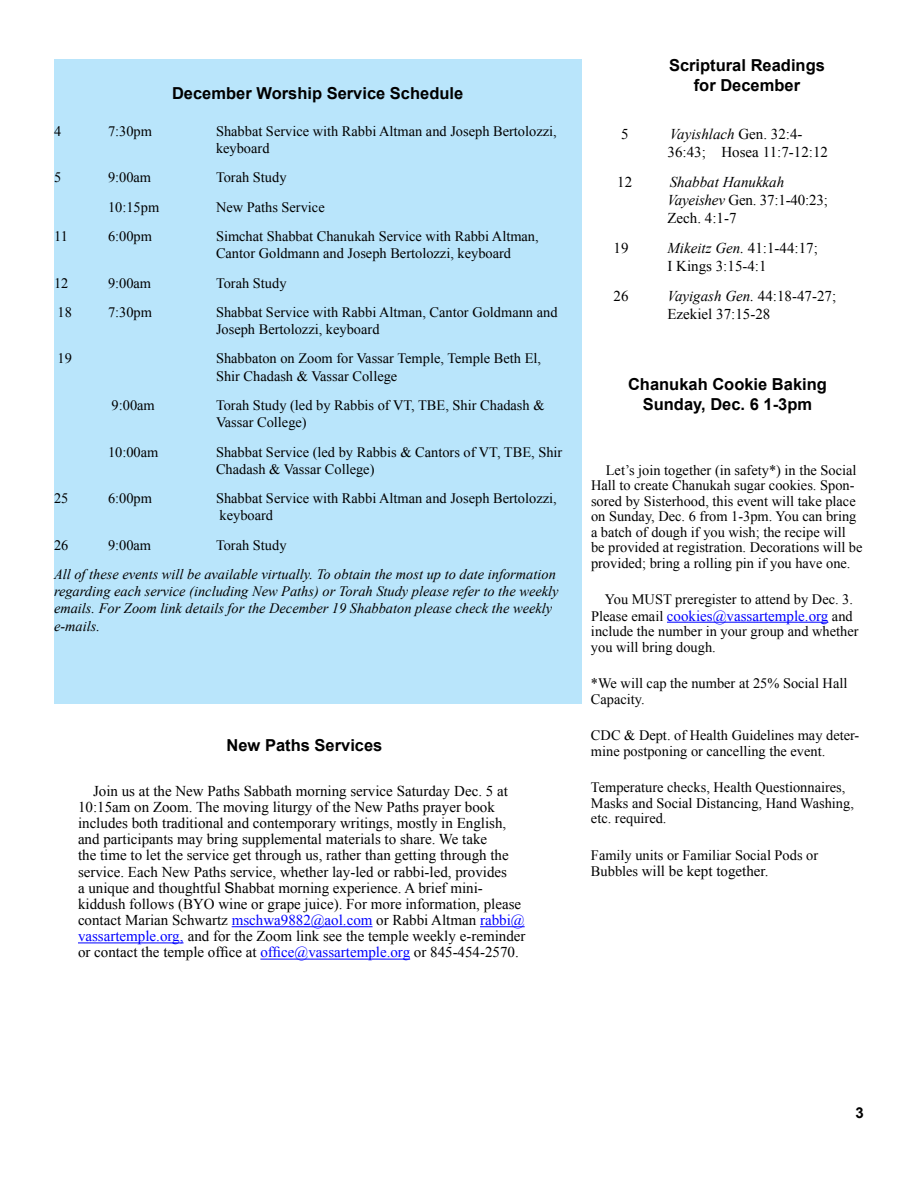
<style>
.page{position:relative;width:918px;height:1188px;background:#fff}
.page>*{position:absolute;margin:0;border:0;box-sizing:border-box;transform-origin:0 0}
.t1{font:700 16.5px/19.8px "Arial";color:#000;text-align:center}
.t2{font:15px/16.2px "Times New Roman";color:#000}
.t3{font:15px "Times New Roman";color:#00f}
.t4{font:700 15px "Arial";color:#000}
.t5{font:14.4px/15.6px "Times New Roman";color:#000}
.t6{font:italic 14.4px/17.2px "Times New Roman";color:#000}
.s1{font-family:"Arial"}
.s2{color:#00f}
.s3{font-style:italic}
.s4{font-size:14.4px;color:#000}
.s5{font-size:14.4px}
</style>
<div class="page">
<div style="left:54px;top:59px;width:527px;height:645px;background:#b9e5fb"></div>
<hr style="left:232px;top:926px;width:141px;height:1px;background:#00f">
<hr style="left:480px;top:926px;width:45px;height:1px;background:#00f">
<hr style="left:78px;top:943px;width:106px;height:1px;background:#00f">
<hr style="left:260px;top:959px;width:150px;height:1px;background:#00f">
<hr style="left:667px;top:622px;width:161px;height:1px;background:#00f">
<p class="t1" style="left:172px;top:83px;width:293px">December Worship Service Schedule</p>
<p class="t5" style="left:54px;top:123px;width:9px">4</p>
<p class="t5" style="left:108px;top:123px;width:46px">7:30pm</p>
<p class="t5" style="left:216px;top:122px;width:342px;line-height:17.2px">Shabbat Service with Rabbi Altman and Joseph Bertolozzi, keyboard</p>
<p class="t5" style="left:54px;top:169px;width:9px">5</p>
<p class="t5" style="left:108px;top:169px;width:45px">9:00am</p>
<p class="t5" style="left:216px;top:169px;width:72px">Torah Study</p>
<p class="t5" style="left:108px;top:199px;width:53px">10:15pm</p>
<p class="t5" style="left:216px;top:199px;width:110px">New Paths Service</p>
<p class="t5" style="left:54px;top:228px;width:15px">11</p>
<p class="t5" style="left:108px;top:228px;width:46px">6:00pm</p>
<p class="t5" style="left:216px;top:227px;width:324px;line-height:17.2px">Simchat Shabbat Chanukah Service with Rabbi Altman,<br>Cantor Goldmann and Joseph Bertolozzi, keyboard</p>
<p class="t5" style="left:54px;top:275px;width:16px">12</p>
<p class="t5" style="left:108px;top:275px;width:45px">9:00am</p>
<p class="t5" style="left:216px;top:275px;width:72px">Torah Study</p>
<p class="t5" style="left:58px;top:304px;width:16px">18</p>
<p class="t5" style="left:108px;top:304px;width:46px">7:30pm</p>
<p class="t5" style="left:216px;top:303px;width:343px;line-height:17.2px">Shabbat Service with Rabbi Altman, Cantor Goldmann and<br>Joseph Bertolozzi, keyboard</p>
<p class="t5" style="left:58px;top:350px;width:16px">19</p>
<p class="t5" style="left:216px;top:350px;width:327px;line-height:17.2px">Shabbaton on Zoom for Vassar Temple, Temple Beth El,<br>Shir Chadash &amp; Vassar College</p>
<p class="t5" style="left:112px;top:397px;width:45px">9:00am</p>
<p class="t5" style="left:216px;top:396px;width:330px;line-height:17.2px">Torah Study (led by Rabbis of VT, TBE, Shir Chadash &amp;<br>Vassar College)</p>
<p class="t5" style="left:108px;top:443px;width:52px">10:00am</p>
<p class="t5" style="left:216px;top:443px;width:348px;line-height:17.2px">Shabbat Service (led by Rabbis &amp; Cantors of VT, TBE, Shir<br>Chadash &amp; Vassar College)</p>
<p class="t5" style="left:54px;top:490px;width:16px">25</p>
<p class="t5" style="left:108px;top:490px;width:46px">6:00pm</p>
<p class="t5" style="left:216px;top:489px;width:342px;line-height:17.2px">Shabbat Service with Rabbi Altman and Joseph Bertolozzi, keyboard</p>
<p class="t5" style="left:54px;top:537px;width:16px">26</p>
<p class="t5" style="left:108px;top:537px;width:45px">9:00am</p>
<p class="t5" style="left:216px;top:537px;width:72px">Torah Study</p>
<p class="t6" style="left:54px;top:565px;width:506px">All of these events will be available virtually. To obtain the most up to date information regarding each service (including New Paths) or Torah Study please refer to the weekly emails. For Zoom link details for the December 19 Shabbaton please check the weekly e-mails.</p>
<p class="t1" style="left:227px;top:735px;width:157px">New Paths Services</p>
<p class="t2" style="left:78px;top:782px;width:449px;text-indent:15px">Join us at the New Paths Sabbath morning service Saturday Dec. 5 at 10:15am on Zoom. The moving liturgy of the New Paths prayer book includes both traditional and contemporary writings, mostly in English, and participants may bring supplemental materials to share. We take<br>the time to let the service get through us, rather than getting through the service. Each New Paths service, whether lay-led or rabbi-led, provides<br>a unique and thoughtful <span class="s1">S</span>habbat morning experience. A brief mini&shy;kiddush follows (BYO wine or grape juice). For more information, please contact Marian Schwartz <span class="s2">mschwa9882@aol.com</span> or Rabbi Altman <span class="s2">rabbi@ vassartemple.org,</span> and for the Zoom link see the temple weekly e-reminder or contact the temple office at <span class="s2">office@vassartemple.org</span> or 845-454-2570.</p>
<p class="t1" style="left:669px;top:56px;width:157px">Scriptural Readings for December</p>
<p class="t2" style="left:621px;top:126px;width:9px">5</p>
<p class="t2" style="left:668px;top:125px;width:162px;line-height:18px"><span class="s3">Vayishlach</span> Gen. 32:4-<br>36:43; Hosea 11:7-12:12</p>
<p class="t2" style="left:617px;top:174px;width:16px">12</p>
<p class="t2" style="left:668px;top:173px;width:162px;line-height:18px"><span class="s3">Shabbat Hanukkah<br>Vayeishev</span> Gen. 37:1-40:23;<br>Zech. 4:1-7</p>
<p class="t2" style="left:614px;top:240px;width:16px">19</p>
<p class="t2" style="left:668px;top:239px;width:152px;line-height:18px"><span class="s3">Mikeitz Gen.</span> 41:1-44:17;<br>I Kings 3:15-4:1</p>
<p class="t2" style="left:614px;top:288px;width:16px">26</p>
<p class="t2" style="left:668px;top:287px;width:170px;line-height:18px"><span class="s3">Vayigash Gen.</span> 44:18-47-27;<br>Ezekiel 37:15-28</p>
<p class="t1" style="left:628px;top:375px;width:200px">Chanukah Cookie Baking<br>Sunday, Dec. 6 1-3pm</p>
<p class="t5" style="left:591px;top:462px;width:273px;text-indent:15px">Let’s join together (in safety*) in the Social Hall to create Chanukah sugar cookies. Spon&shy;sored by Sisterhood, this event will take place on Sunday, Dec. 6 from 1-3pm. You can bring a batch of dough if you wish; the recipe will be provided at registration. Decorations will be provided; bring a rolling pin if you have one.</p>
<p class="t5" style="left:605px;top:591px;width:250px">You MUST preregister to attend by Dec. 3.</p>
<p class="t3" style="left:591px;top:605px;width:263px"><span class="s4">Please email</span> cookies@vassartemple.org <span class="s4">and</span></p>
<p class="t5" style="left:591px;top:623px;width:269px">include the number in your group and whether you will bring dough.</p>
<p class="t5" style="left:591px;top:675px;width:258px">*We will cap the number at 25% Social Hall<br>Capacity.</p>
<p class="t5" style="left:591px;top:727px;width:270px">CDC &amp; Dept. of Health Guidelines may deter&shy;mine postponing or cancelling the event.</p>
<p class="t5" style="left:591px;top:779px;width:264px">Temperature checks, Health Questionnaires,<br>Masks and Social Distancing, Hand Washing, etc. required.</p>
<p class="t5" style="left:591px;top:847px;width:229px">Family units or Familiar Social Pods or</p>
<p class="t2" style="left:591px;top:863px;width:179px"><span class="s5">Bubbles</span> will be kept together.</p>
<p class="t4" style="left:856px;top:1102px;width:10px">3</p>
</div>
